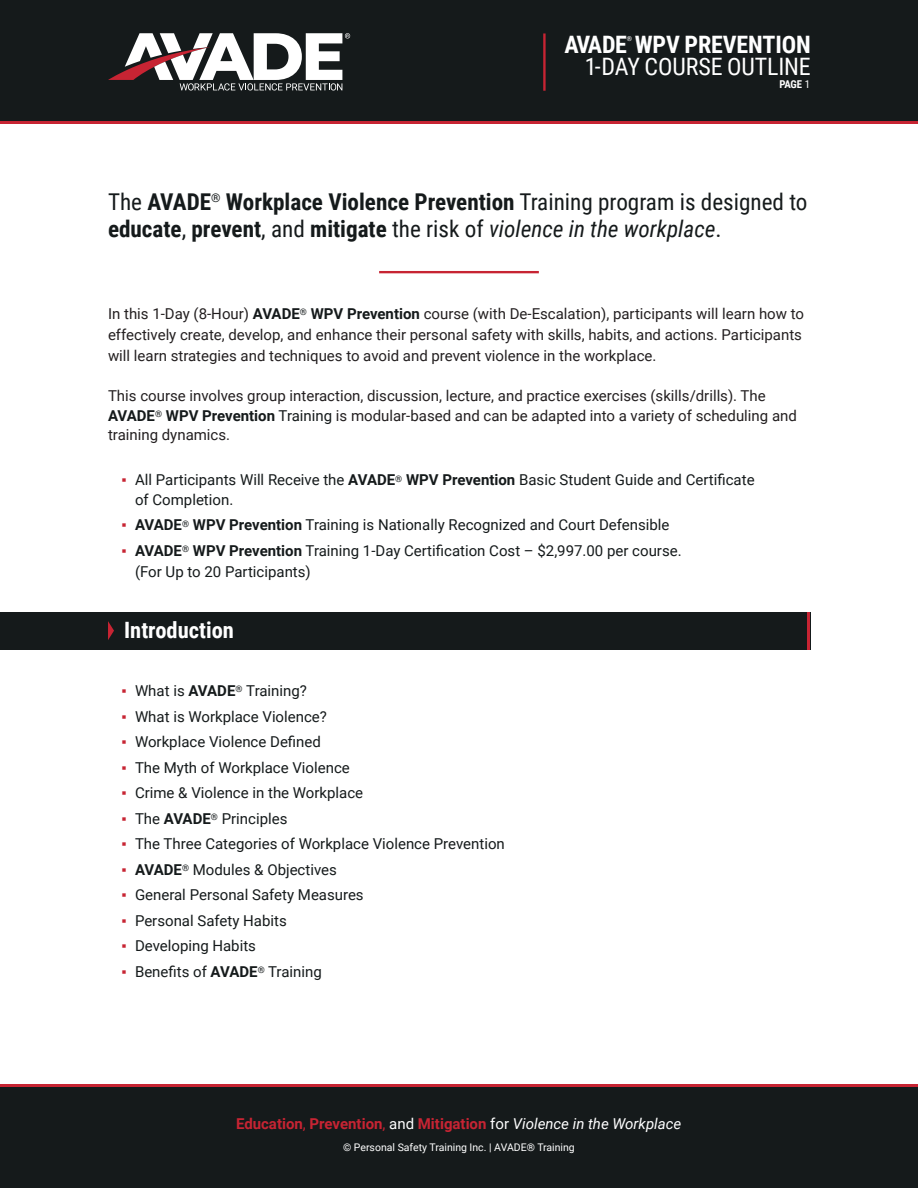
<style>
.page{position:relative;width:918px;height:1188px;background:#fff}
.page>*{position:absolute;margin:0;border:0;box-sizing:border-box;transform-origin:0 0}
.t1{font:700 24px "Roboto Condensed";letter-spacing:-.005em;color:#fff}
.t2{font:24px "Roboto Condensed";letter-spacing:-.005em;color:#fff}
.t3{font:700 23.1px/27px "Roboto Condensed";color:#151a1b}
.t4{font:700 22.5px "Roboto Condensed";color:#fff}
.t5{font:15px/19.5px "Roboto";color:#151a1b}
.t6{font:15px/21px "Roboto";color:#231f20}
.t7{font:700 15px "Roboto";color:#c72433}
.t8{font:700 10.8px "Roboto Condensed";color:#fff}
.t9{font:10.5px "Roboto";color:#fff}
.t10{font:700 6.75px "Roboto Condensed";color:#fff}
.s1{font-weight:400}
.s2{font-weight:400;font-style:italic}
.s3{font-weight:700;color:#151a1b}
.s4{color:#151a1b}
.s5{font-family:"Arial";color:#c72433}
.s6{font-weight:700}
.s7{font-weight:400;color:#fff}
.s8{font-weight:400;font-style:italic;color:#fff}
</style>
<div class="page">
<div style="left:0;top:10px;width:918px;height:114px;background:#c72433"></div>
<div style="left:0;top:0;width:918px;height:121px;background:#151a1b"></div>
<svg style="left:108px;top:33px;width:242px;height:58px"></svg>
<hr style="left:543px;top:33px;width:3px;height:58px;background:#c72433">
<div style="left:0;top:1084px;width:918px;height:62px;background:#c72433"></div>
<div style="left:0;top:1087px;width:918px;height:101px;background:#151a1b"></div>
<hr style="left:379px;top:271px;width:160px;height:2px;background:#c72433">
<div style="left:0;top:612px;width:810px;height:38px;background:#151a1b"></div>
<hr style="left:808px;top:612px;width:2px;height:38px;background:#c72433">
<svg style="left:108px;top:621px;width:6px;height:19px"></svg>
<h1 class="t1" style="left:565px;top:27px;width:248px">AVADE WPV PREVENTION</h1>
<p class="t10" style="left:627px;top:34px;width:7px">®</p>
<h1 class="t2" style="left:585px;top:50px;width:228px">1-DAY COURSE OUTLINE</h1>
<p class="t8" style="left:779px;top:77px;width:32px">PAGE <span class="s1">1</span></p>
<p class="t3" style="left:108px;top:187px;width:701px"><span class="s1">The</span> AVADE<sup>®</sup> Workplace Violence Prevention <span class="s1">Training program is designed to </span>educate<span class="s1">,</span> prevent<span class="s1">, and</span> mitigate <span class="s1">the risk of</span> <span class="s2">violence in the workplace</span><span class="s1">.</span></p>
<p class="t6" style="left:108px;top:302px;width:698px">In this 1-Day (8-Hour) <span class="s3">AVADE</span><sup>®</sup> <span class="s3">WPV Prevention</span> course (with De-Escalation), participants will learn how to effectively create, develop, and enhance their personal safety with skills, habits, and actions. Participants will learn strategies and techniques to avoid and prevent violence in the workplace.</p>
<p class="t6" style="left:108px;top:385px;width:659px">This course involves group interaction, discussion, lecture, and practice exercises (skills/drills). The</p>
<p class="t6" style="left:108px;top:405px;width:690px;line-height:19.5px"><span class="s3">AVADE</span><sup>®</sup> <span class="s3">WPV Prevention</span> <span class="s4">Training</span> is modular-based and can be adapted into a variety of scheduling and training dynamics.</p>
<p class="t5" style="left:135px;top:470px;width:621px;text-indent:-14px"><span class="s5">▪</span> All Participants Will Receive the <span class="s6">AVADE</span><sup>®</sup> <span class="s6">WPV Prevention</span> Basic Student Guide and Certificate of Completion.</p>
<p class="t5" style="left:122px;top:515px;width:549px"><span class="s5">▪</span> <span class="s6">AVADE</span><sup>®</sup> <span class="s6">WPV Prevention</span> Training is Nationally Recognized and Court Defensible</p>
<p class="t5" style="left:135px;top:539px;width:548px;line-height:21px;text-indent:-14px"><span class="s5">▪</span> <span class="s6">AVADE</span><sup>®</sup> <span class="s6">WPV Prevention</span> Training 1-Day Certification Cost – $2,997.00 per course. (For Up to 20 Participants)</p>
<p class="t4" style="left:124px;top:615px;width:111px">Introduction</p>
<p class="t5" style="left:122px;top:681px;width:187px"><span class="s5">▪</span> What is <span class="s6">AVADE</span><sup>®</sup> Training?</p>
<p class="t5" style="left:122px;top:706px;width:207px"><span class="s5">▪</span> What is Workplace Violence?</p>
<p class="t5" style="left:122px;top:732px;width:201px"><span class="s5">▪</span> Workplace Violence Defined</p>
<p class="t5" style="left:122px;top:757px;width:230px"><span class="s5">▪</span> The Myth of Workplace Violence</p>
<p class="t5" style="left:122px;top:783px;width:243px"><span class="s5">▪</span> Crime &amp; Violence in the Workplace</p>
<p class="t5" style="left:122px;top:808px;width:167px"><span class="s5">▪</span> The <span class="s6">AVADE</span><sup>®</sup> Principles</p>
<p class="t5" style="left:122px;top:834px;width:385px"><span class="s5">▪</span> The Three Categories of Workplace Violence Prevention</p>
<p class="t5" style="left:122px;top:859px;width:217px"><span class="s5">▪</span> <span class="s6">AVADE</span><sup>®</sup> Modules &amp; Objectives</p>
<p class="t5" style="left:122px;top:885px;width:244px"><span class="s5">▪</span> General Personal Safety Measures</p>
<p class="t5" style="left:122px;top:910px;width:167px"><span class="s5">▪</span> Personal Safety Habits</p>
<p class="t5" style="left:122px;top:936px;width:136px"><span class="s5">▪</span> Developing Habits</p>
<p class="t5" style="left:122px;top:961px;width:202px"><span class="s5">▪</span> Benefits of <span class="s6">AVADE</span><sup>®</sup> Training</p>
<p class="t7" style="left:236px;top:1113px;width:447px">Education<span class="s1">,</span> Prevention<span class="s1">,</span> <span class="s7">and</span> Mitigation <span class="s7">for</span> <span class="s8">Violence in the Workplace</span></p>
<p class="t9" style="left:343px;top:1139px;width:233px">© Personal Safety Training Inc. | AVADE® Training</p>
</div>
